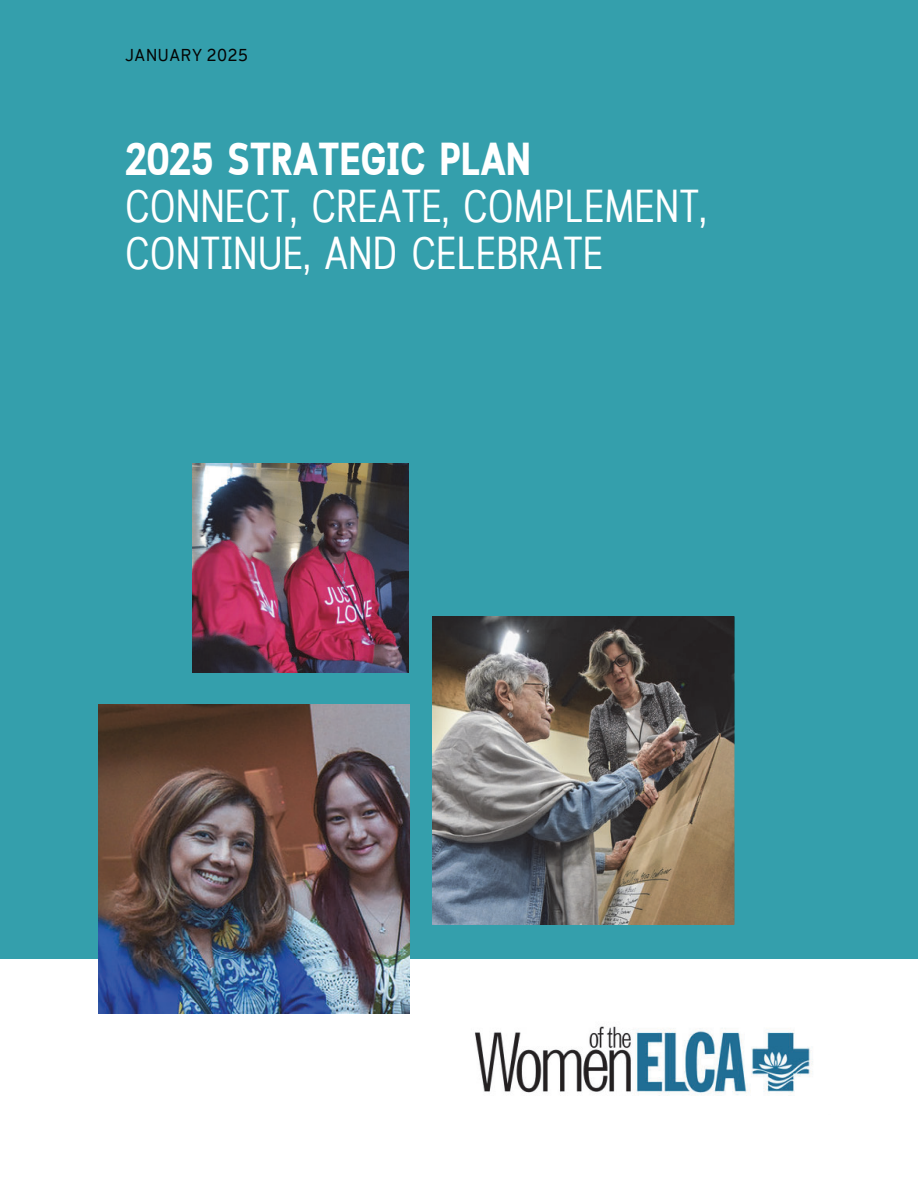
<style>
.page{position:relative;width:918px;height:1188px;background:#349fac}
.page>*{position:absolute;margin:0;border:0;box-sizing:border-box;transform-origin:0 0}
.t1{font:46.05px/47.2px "Cloud Cond";color:#fff}
.t2{font:700 46.05px "Cloud Cond";color:#fff}
.t3{font:16.8px "Overpass";color:#040504}
</style>
<div class="page">
<img style="left:193px;top:463px;width:216px;height:210px">
<img style="left:433px;top:616px;width:301px;height:308px">
<img style="left:98px;top:704px;width:312px;height:255px">
<svg style="left:0;top:959px;width:918px;height:229px;background:#edf0f5"></svg>
<img style="left:459px;top:1010px;width:372px;height:105px">
<hr style="left:459px;top:1115px;width:371px;height:1px;background:#fff">
<p class="t3" style="left:125px;top:45px;width:124px">JANUARY 2025</p>
<p class="t2" style="left:125px;top:132px;width:407px">2025 STRATEGIC PLAN</p>
<p class="t1" style="left:125px;top:186px;width:583px">CONNECT, CREATE, COMPLEMENT,<br>CONTINUE, AND CELEBRATE</p>
</div>
